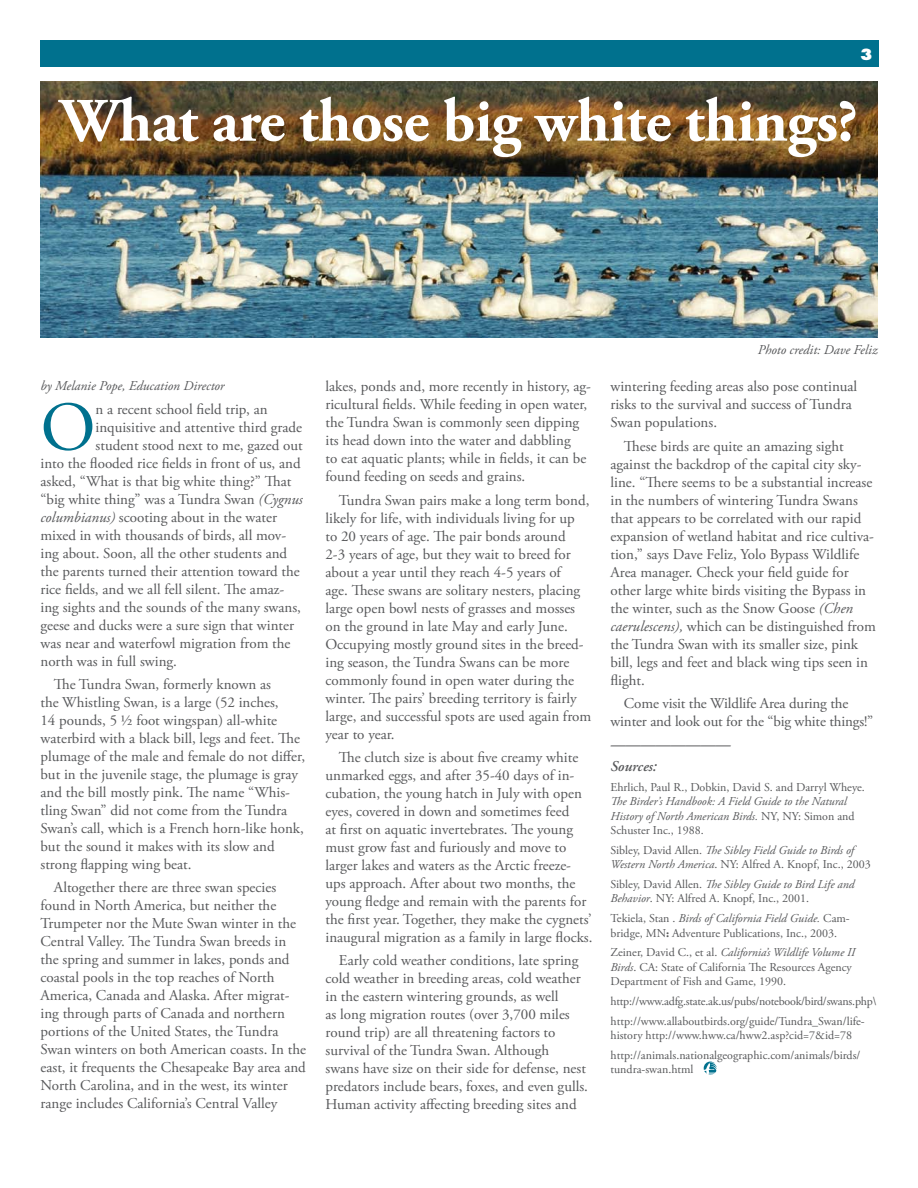
<style>
.page{position:relative;width:918px;height:1188px;background:#fff}
.page>*{position:absolute;margin:0;border:0;box-sizing:border-box;transform-origin:0 0}
.t1{font:69.3px "Adobe Garamond Pro";color:#00718e}
.t2{font:700 61.5px "Adobe Garamond Pro";letter-spacing:-.01em;color:#fff}
.t3{font:15px/18px "Adobe Garamond Pro";color:#57585a}
.t4{font:italic 600 15px/22.5px "Adobe Garamond Pro";color:#57585a}
.t5{font:800 15px "Futura";color:#fff}
.t6{font:italic 13.5px "Adobe Garamond Pro";color:#57585a}
.t7{font:12px/14.4px "Adobe Garamond Pro";color:#57585a}
.t8{font:italic 12px/14.4px "Adobe Garamond Pro";color:#57585a}
.t9{font:12px/19.8px "Adobe Garamond Pro";letter-spacing:-.02em;color:#57585a}
.s1{font-style:italic}
.s2{font-style:normal}
.s3{font-weight:700}
</style>
<div class="page">
<div style="left:40px;top:40px;width:839px;height:27px;background:#00718e"></div>
<img style="left:40px;top:81px;width:838px;height:257px">
<svg style="left:704px;top:1062px;width:13px;height:13px"></svg>
<p class="t5" style="left:860px;top:45px;width:14px">3</p>
<h2 class="t2" style="left:60px;top:85px;width:799px">What are those big white things?</h2>
<p class="t6" style="left:40px;top:378px;width:186px">by Melanie Pope, Education Director</p>
<h1 class="t1" style="left:40px;top:386px;width:57px">O</h1>
<p class="t3" style="left:96px;top:400px;width:174px">n a recent school field trip, an</p>
<p class="t3" style="left:96px;top:418px;width:208px">inquisitive and attentive third grade</p>
<p class="t3" style="left:96px;top:436px;width:209px">student stood next to me, gazed out</p>
<p class="t3" style="left:40px;top:454px;width:262px">into the flooded rice fields in front of us, and</p>
<p class="t3" style="left:40px;top:472px;width:252px">asked, “What is that big white thing?” That</p>
<p class="t3" style="left:40px;top:490px;width:264px">“big white thing” was a Tundra Swan <span class="s1">(Cygnus</span></p>
<p class="t3" style="left:40px;top:508px;width:238px"><span class="s1">columbianus)</span> scooting about in the water</p>
<p class="t3" style="left:40px;top:526px;width:247px">mixed in with thousands of birds, all mov-</p>
<p class="t3" style="left:40px;top:544px;width:248px">ing about. Soon, all the other students and</p>
<p class="t3" style="left:40px;top:562px;width:261px">the parents turned their attention toward the</p>
<p class="t3" style="left:40px;top:580px;width:245px">rice fields, and we all fell silent. The amaz-</p>
<p class="t3" style="left:40px;top:598px;width:262px">ing sights and the sounds of the many swans,</p>
<p class="t3" style="left:40px;top:616px;width:255px">geese and ducks were a sure sign that winter</p>
<p class="t3" style="left:40px;top:634px;width:252px">was near and waterfowl migration from the</p>
<p class="t3" style="left:40px;top:652px;width:138px">north was in full swing.</p>
<p class="t3" style="left:40px;top:676px;width:266px;text-indent:14px">The Tundra Swan, formerly known as<br>the Whistling Swan, is a large (52 inches,<br>14 pounds, 5 ½ foot wingspan) all-white waterbird with a black bill, legs and feet. The plumage of the male and female do not differ, but in the juvenile stage, the plumage is gray and the bill mostly pink. The name “Whis&shy;tling Swan” did not come from the Tundra Swan’s call, which is a French horn-like honk, but the sound it makes with its slow and strong flapping wing beat.</p>
<p class="t3" style="left:40px;top:879px;width:267px;text-indent:14px">Altogether there are three swan species found in North America, but neither the Trumpeter nor the Mute Swan winter in the Central Valley. The Tundra Swan breeds in the spring and summer in lakes, ponds and coastal pools in the top reaches of North America, Canada and Alaska. After migrat&shy;ing through parts of Canada and northern portions of the United States, the Tundra Swan winters on both American coasts. In the east, it frequents the Chesapeake Bay area and North Carolina, and in the west, its winter range includes California’s Central Valley</p>
<p class="t3" style="left:325px;top:378px;width:267px">lakes, ponds and, more recently in history, ag&shy;ricultural fields. While feeding in open water, the Tundra Swan is commonly seen dipping its head down into the water and dabbling<br>to eat aquatic plants; while in fields, it can be found feeding on seeds and grains.</p>
<p class="t3" style="left:325px;top:491px;width:267px;text-indent:14px">Tundra Swan pairs make a long term bond, likely for life, with individuals living for up<br>to 20 years of age. The pair bonds around<br>2-3 years of age, but they wait to breed for about a year until they reach 4-5 years of<br>age. These swans are solitary nesters, placing large open bowl nests of grasses and mosses on the ground in late May and early June.<br>Occupying mostly ground sites in the breed&shy;ing season, the Tundra Swans can be more commonly found in open water during the winter. The pairs’ breeding territory is fairly large, and successful spots are used again from year to year.</p>
<p class="t3" style="left:325px;top:749px;width:268px;text-indent:14px">The clutch size is about five creamy white unmarked eggs, and after 35-40 days of in&shy;cubation, the young hatch in July with open eyes, covered in down and sometimes feed<br>at first on aquatic invertebrates. The young must grow fast and furiously and move to larger lakes and waters as the Arctic freeze&shy;ups approach. After about two months, the young fledge and remain with the parents for the first year. Together, they make the cygnets’ inaugural migration as a family in large flocks.</p>
<p class="t3" style="left:325px;top:952px;width:264px;text-indent:14px">Early cold weather conditions, late spring cold weather in breeding areas, cold weather in the eastern wintering grounds, as well<br>as long migration routes (over 3,700 miles round trip) are all threatening factors to survival of the Tundra Swan. Although<br>swans have size on their side for defense, nest predators include bears, foxes, and even gulls.<br>Human activity affecting breeding sites and</p>
<p class="t6" style="left:758px;top:342px;width:121px">Photo credit: Dave Feliz</p>
<p class="t3" style="left:610px;top:378px;width:248px">wintering feeding areas also pose continual risks to the survival and success of Tundra<br>Swan populations.</p>
<p class="t3" style="left:610px;top:437px;width:267px;text-indent:14px">These birds are quite an amazing sight against the backdrop of the capital city sky&shy;line. “There seems to be a substantial increase in the numbers of wintering Tundra Swans that appears to be correlated with our rapid expansion of wetland habitat and rice cultiva&shy;tion,” says Dave Feliz, Yolo Bypass Wildlife Area manager. Check your field guide for other large white birds visiting the Bypass in the winter, such as the Snow Goose <span class="s1">(Chen caerulescens),</span> which can be distinguished from the Tundra Swan with its smaller size, pink bill, legs and feet and black wing tips seen in flight.</p>
<p class="t3" style="left:610px;top:695px;width:264px;text-indent:14px">Come visit the Wildlife Area during the winter and look out for the “big white things!”</p>
<p class="t4" style="left:610px;top:733px;width:121px">————————<br>Sources:</p>
<p class="t7" style="left:610px;top:780px;width:256px">Ehrlich, Paul R., Dobkin, David S. and Darryl Wheye.</p>
<p class="t8" style="left:610px;top:795px;width:246px">The Birder’s Handbook: A Field Guide to the Natural<br>History of North American Birds. <span class="s2">NY, NY: Simon and<br>Schuster Inc., 1988.</span></p>
<p class="t8" style="left:610px;top:843px;width:262px"><span class="s2">Sibley, David Allen.</span> The Sibley Field Guide to Birds of<br>Western North America<span class="s2">. NY: Alfred A. Knopf, Inc., 2003</span></p>
<p class="t7" style="left:610px;top:877px;width:246px">Sibley, David Allen. <span class="s1">The Sibley Guide to Bird Life and<br>Behavior</span>. NY: Alfred A. Knopf, Inc., 2001.</p>
<p class="t7" style="left:610px;top:912px;width:241px">Tekiela, Stan . <span class="s1">Birds of California Field Guide.</span> Cam&shy;bridge, MN<span class="s3">:</span> Adventure Publications, Inc., 2003.</p>
<p class="t7" style="left:610px;top:946px;width:246px">Zeiner, David C., et al. <span class="s1">California’s Wildlife Volume II<br>Birds</span>. CA: State of California The Resources Agency<br>Department of Fish and Game, 1990.</p>
<p class="t9" style="left:610px;top:992px;width:267px">http://www.adfg.state.ak.us/pubs/notebook/bird/swans.php\ http://www.allaboutbirds.org/guide/Tundra_Swan/life-</p>
<p class="t7" style="left:610px;top:1026px;width:252px;line-height:19.8px">history http://www.hww.ca/hww2.asp?cid=7&amp;id=78 http://animals.nationalgeographic.com/animals/birds/</p>
<p class="t7" style="left:610px;top:1063px;width:85px">tundra-swan.html</p>
</div>
